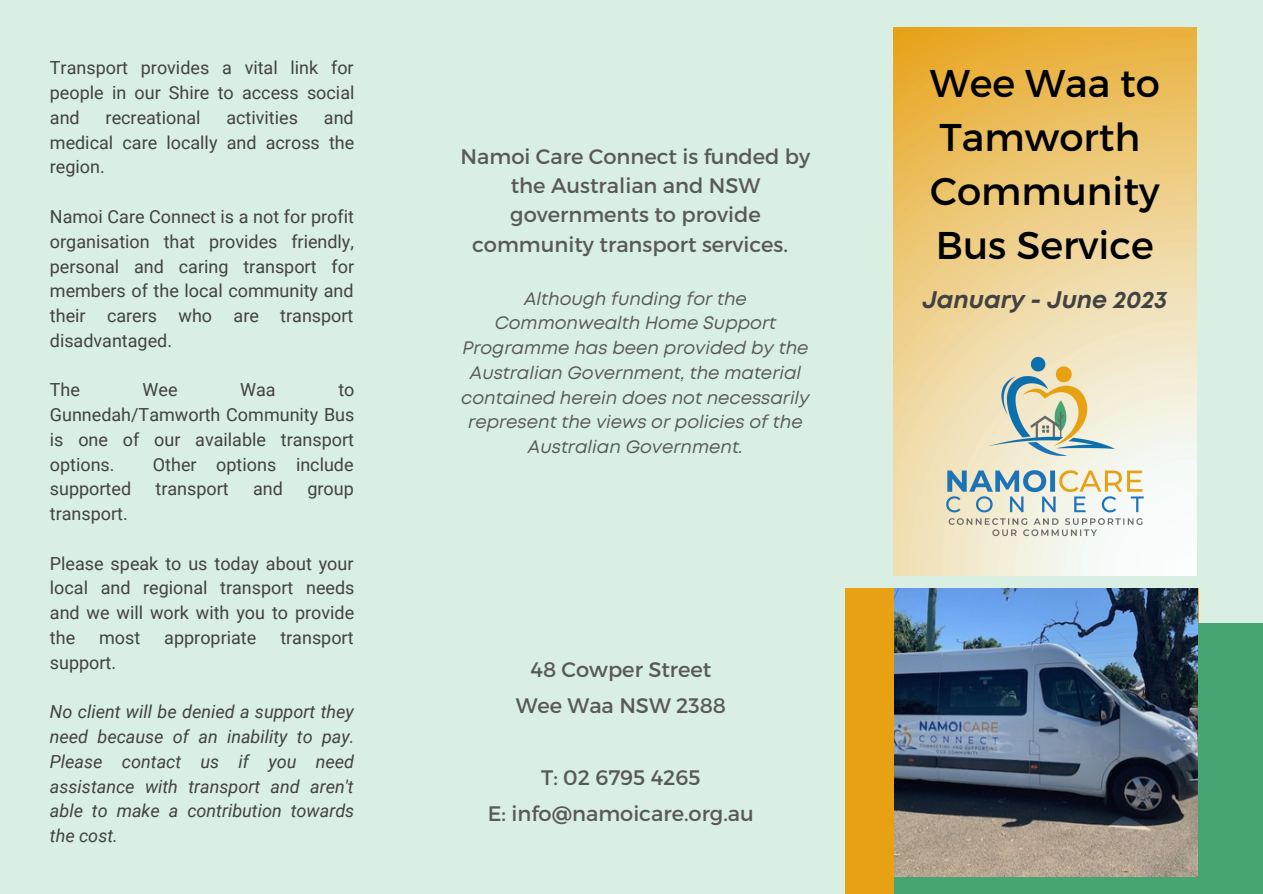
<style>
.page{position:relative;width:1263px;height:894px;background:#fff}
.page>*{position:absolute;margin:0;border:0;box-sizing:border-box;transform-origin:0 0}
.t1{font:38.55px/54px "Montserrat";color:#000}
.t2{font:italic 700 24px "Mont";color:#424242}
.t3{font:21px/29.2px "Montserrat";color:#595959;text-align:center}
.t4{font:18px/24.8px "Roboto";color:#424242;text-align:justify}
.t5{font:italic 18px/24.8px "Mont";color:#595959;text-align:center}
.t6{font:italic 18px/24.8px "Roboto";color:#424242;text-align:justify}
</style>
<div class="page">
<div style="left:0;top:0;width:1263px;height:893px;background:#d9efe3"></div>
<img style="left:893px;top:27px;width:304px;height:548px">
<img style="left:932px;top:351px;width:225px;height:191px">
<div style="left:845px;top:588px;width:353px;height:305px;background:#e8a113"></div>
<div style="left:894px;top:622px;width:369px;height:271px;background:#47a574"></div>
<img style="left:894px;top:588px;width:304px;height:287px">
<p class="t4" style="left:50px;top:56px;width:306px">Transport provides a vital link for people in our Shire to access social and</p>
<p class="t4" style="left:50px;top:105px;width:306px;text-indent:274px">and medical care locally and across the region.</p>
<p class="t4" style="left:50px;top:204px;width:306px">Namoi Care Connect is a not for profit organisation that provides friendly, personal and caring transport for members of the local community and their carers who are transport disadvantaged.</p>
<p class="t4" style="left:50px;top:377px;width:32px">The</p>
<p class="t4" style="left:143px;top:377px;width:36px">Wee</p>
<p class="t4" style="left:240px;top:377px;width:37px">Waa</p>
<p class="t4" style="left:106px;top:105px;width:96px">recreational</p>
<p class="t4" style="left:226px;top:105px;width:73px">activities</p>
<p class="t4" style="left:50px;top:377px;width:306px;text-indent:288px">to Gunnedah/Tamworth Community Bus is one of our available transport options.</p>
<p class="t4" style="left:153px;top:452px;width:202px">Other options include</p>
<p class="t4" style="left:50px;top:476px;width:83px">supported</p>
<p class="t4" style="left:156px;top:476px;width:75px">transport</p>
<p class="t4" style="left:253px;top:476px;width:31px">and</p>
<p class="t4" style="left:307px;top:476px;width:48px">group</p>
<p class="t4" style="left:50px;top:501px;width:79px">transport.</p>
<p class="t4" style="left:50px;top:551px;width:306px">Please speak to us today about your local and regional transport needs and we will work with you to provide the</p>
<p class="t4" style="left:99px;top:625px;width:43px">most</p>
<p class="t4" style="left:164px;top:625px;width:93px">appropriate</p>
<p class="t4" style="left:280px;top:625px;width:75px">transport</p>
<p class="t4" style="left:50px;top:650px;width:68px">support.</p>
<p class="t6" style="left:50px;top:699px;width:306px">No client will be denied a support they need because of an inability to pay.<br>Please contact us if you need assistance with transport and aren't able to make a contribution towards the cost.</p>
<p class="t3" style="left:461px;top:141px;width:351px">Namoi Care Connect is funded by the Australian and NSW governments to provide community transport services.</p>
<p class="t5" style="left:461px;top:287px;width:350px">Although funding for the<br>Commonwealth Home Support<br>Programme has been provided by the<br>Australian Government, the material contained herein does not necessarily represent the views or policies of the<br>Australian Government.</p>
<p class="t3" style="left:516px;top:650px;width:212px;line-height:36px">48 Cowper Street<br>Wee Waa NSW 2388</p>
<p class="t3" style="left:488px;top:758px;width:268px;line-height:36px">T: 02 6795 4265<br>E: info@namoicare.org.au</p>
<h1 class="t1" style="left:930px;top:54px;width:232px">Wee Waa to<br>Tamworth<br>Community<br>Bus Service</h1>
<h2 class="t2" style="left:922px;top:290px;width:246px">January - June 2023</h2>
</div>
